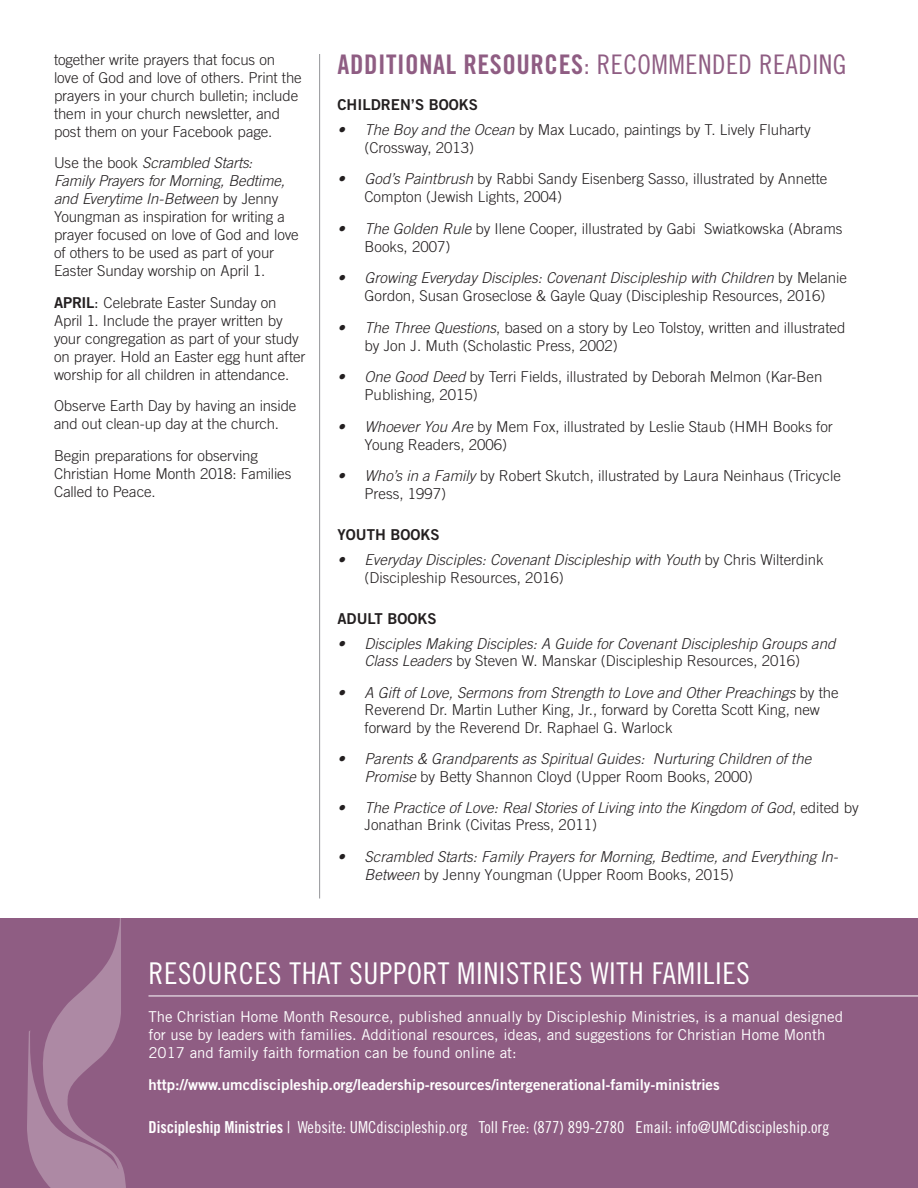
<style>
.page{position:relative;width:918px;height:1188px;background:#fff}
.page>*{position:absolute;margin:0;border:0;box-sizing:border-box;transform-origin:0 0}
.t1{font:30px "Trade Gothic LT Std Cn 18";letter-spacing:.02em;color:#fff}
.t2{font:27px "Trade Gothic LT Std Bd Cn 20";letter-spacing:.02em;color:#8f5d83}
.t3{font:16.5px "Trade Gothic LT Std Cn 18";color:#fff}
.t4{font:300 15px/18px "Trade Gothic LT Std";color:#231f20}
.t5{font:italic 300 15px/17.5px "Trade Gothic LT Std";color:#231f20}
.t6{font:15px/18px "Trade Gothic LT Std";color:#fff}
.t7{font:15px "Trade Gothic LT Std Bd 2";color:#fff}
.t8{font:15px "Trade Gothic LT Std Bd 2";color:#231f20}
.s1{font-style:italic}
.s2{font-family:"Trade Gothic LT Std Bd 2";font-weight:400}
.s3{font-weight:400}
.s4{font-family:"Trade Gothic LT Std Cn 18"}
.s5{font-style:normal}
.s6{font-family:"Trade Gothic LT Std Bd Cn 20"}
</style>
<div class="page">
<div style="left:0;top:918px;width:918px;height:270px;background:#8f5d83"></div>
<svg style="left:27px;top:918px;width:99px;height:270px"></svg>
<hr style="left:319px;top:54px;width:1px;height:844px;background:#939598">
<hr style="left:148px;top:996px;width:770px;height:1px;background:#fff">
<p class="t4" style="left:54px;top:50px;width:249px">together write prayers that focus on love of God and love of others. Print the prayers in your church bulletin; include them in your church newsletter, and post them on your Facebook page.</p>
<p class="t4" style="left:54px;top:154px;width:246px">Use the book <span class="s1">Scrambled Starts:<br>Family Prayers for Morning, Bedtime, and Everytime In-Between</span> by Jenny Youngman as inspiration for writing a prayer focused on love of God and love of others to be used as part of your Easter Sunday worship on April 1.</p>
<p class="t4" style="left:54px;top:293px;width:253px"><span class="s2">APRIL</span><span class="s3">:</span> Celebrate Easter Sunday on April 1. Include the prayer written by your congregation as part of your study on prayer. Hold an Easter egg hunt after worship for all children in attendance.</p>
<p class="t4" style="left:54px;top:397px;width:244px">Observe Earth Day by having an inside and out clean-up day at the church.</p>
<p class="t4" style="left:54px;top:446px;width:239px">Begin preparations for observing<br>Christian Home Month 2018: Families<br>Called to Peace.</p>
<h2 class="t2" style="left:338px;top:48px;width:510px">ADDITIONAL RESOURCES<span class="s4">: RECOMMENDED READING</span></h2>
<p class="t8" style="left:338px;top:95px;width:142px">CHILDREN’S BOOKS</p>
<p class="t4" style="left:364px;top:120px;width:448px;text-indent:-27px"><span class="s1">• The Boy and the Ocean</span> by Max Lucado, paintings by T. Lively Fluharty (Crossway, 2013)</p>
<p class="t4" style="left:364px;top:170px;width:464px;text-indent:-27px"><span class="s1">• God’s Paintbrush</span> by Rabbi Sandy Eisenberg Sasso, illustrated by Annette<br>Compton (Jewish Lights, 2004)</p>
<p class="t4" style="left:364px;top:219px;width:480px;text-indent:-27px"><span class="s1">• The Golden Rule</span> by Ilene Cooper, illustrated by Gabi Swiatkowska (Abrams<br>Books, 2007)</p>
<p class="t4" style="left:338px;top:269px;width:511px;text-align:center"><span class="s1">• Growing Everyday Disciples: Covenant Discipleship with Children</span> by Melanie<br>Gordon, Susan Groseclose &amp; Gayle Quay (Discipleship Resources, 2016)</p>
<p class="t4" style="left:364px;top:318px;width:482px;text-indent:-27px"><span class="s1">• The Three Questions</span>, based on a story by Leo Tolstoy, written and illustrated by Jon J. Muth (Scholastic Press, 2002)</p>
<p class="t4" style="left:364px;top:368px;width:459px;text-indent:-27px"><span class="s1">• One Good Deed</span> by Terri Fields, illustrated by Deborah Melmon (Kar-Ben<br>Publishing, 2015)</p>
<p class="t4" style="left:364px;top:417px;width:470px;text-indent:-27px"><span class="s1">• Whoever You Are</span> by Mem Fox, illustrated by Leslie Staub (HMH Books for<br>Young Readers, 2006)</p>
<p class="t4" style="left:364px;top:467px;width:478px;text-indent:-27px"><span class="s1">• Who’s in a Family</span> by Robert Skutch, illustrated by Laura Neinhaus (Tricycle<br>Press, 1997)</p>
<p class="t8" style="left:338px;top:525px;width:104px">YOUTH BOOKS</p>
<p class="t5" style="left:364px;top:551px;width:461px;line-height:18px;text-indent:-27px">• Everyday Disciples: Covenant Discipleship with Youth <span class="s5">by Chris Wilterdink (Discipleship Resources, 2016)</span></p>
<p class="t8" style="left:338px;top:609px;width:101px">ADULT BOOKS</p>
<p class="t5" style="left:338px;top:635px;width:499px;text-align:center">• Disciples Making Disciples: A Guide for Covenant Discipleship Groups and<br>Class Leaders <span class="s5">by Steven W. Manskar (Discipleship Resources, 2016)</span></p>
<p class="t4" style="left:365px;top:683px;width:476px;line-height:17.5px;text-indent:-27px"><span class="s1">• A Gift of Love, Sermons from Strength to Love and Other Preachings</span> by the<br>Reverend Dr. Martin Luther King, Jr., forward by Coretta Scott King, new forward by the Reverend Dr. Raphael G. Warlock</p>
<p class="t5" style="left:365px;top:750px;width:448px;text-indent:-27px">• Parents &amp; Grandparents as Spiritual Guides: Nurturing Children of the<br>Promise <span class="s5">by Betty Shannon Cloyd (Upper Room Books, 2000)</span></p>
<p class="t5" style="left:364px;top:800px;width:496px;line-height:17.1px;text-indent:-27px">• The Practice of Love: Real Stories of Living into the Kingdom of God<span class="s5">, edited by<br>Jonathan Brink (Civitas Press, 2011)</span></p>
<p class="t5" style="left:364px;top:848px;width:475px;line-height:18.3px;text-indent:-27px">• Scrambled Starts: Family Prayers for Morning, Bedtime, and Everything In-<br>Between <span class="s5">by Jenny Youngman (Upper Room Books, 2015)</span></p>
<h1 class="t1" style="left:148px;top:955px;width:603px">RESOURCES THAT SUPPORT MINISTRIES WITH FAMILIES</h1>
<p class="t6" style="left:148px;top:1008px;width:696px">The Christian Home Month Resource, published annually by Discipleship Ministries, is a manual designed for use by leaders with families. Additional resources, ideas, and suggestions for Christian Home Month<br>2017 and family faith formation can be found online at:</p>
<p class="t7" style="left:148px;top:1075px;width:573px">http://www.umcdiscipleship.org/leadership-resources/intergenerational-family-ministries</p>
<p class="t3" style="left:148px;top:1118px;width:682px"><span class="s6">Discipleship Ministries</span> | Website: UMCdiscipleship.org Toll Free: (877) 899-2780 Email: info@UMCdiscipleship.org</p>
</div>
